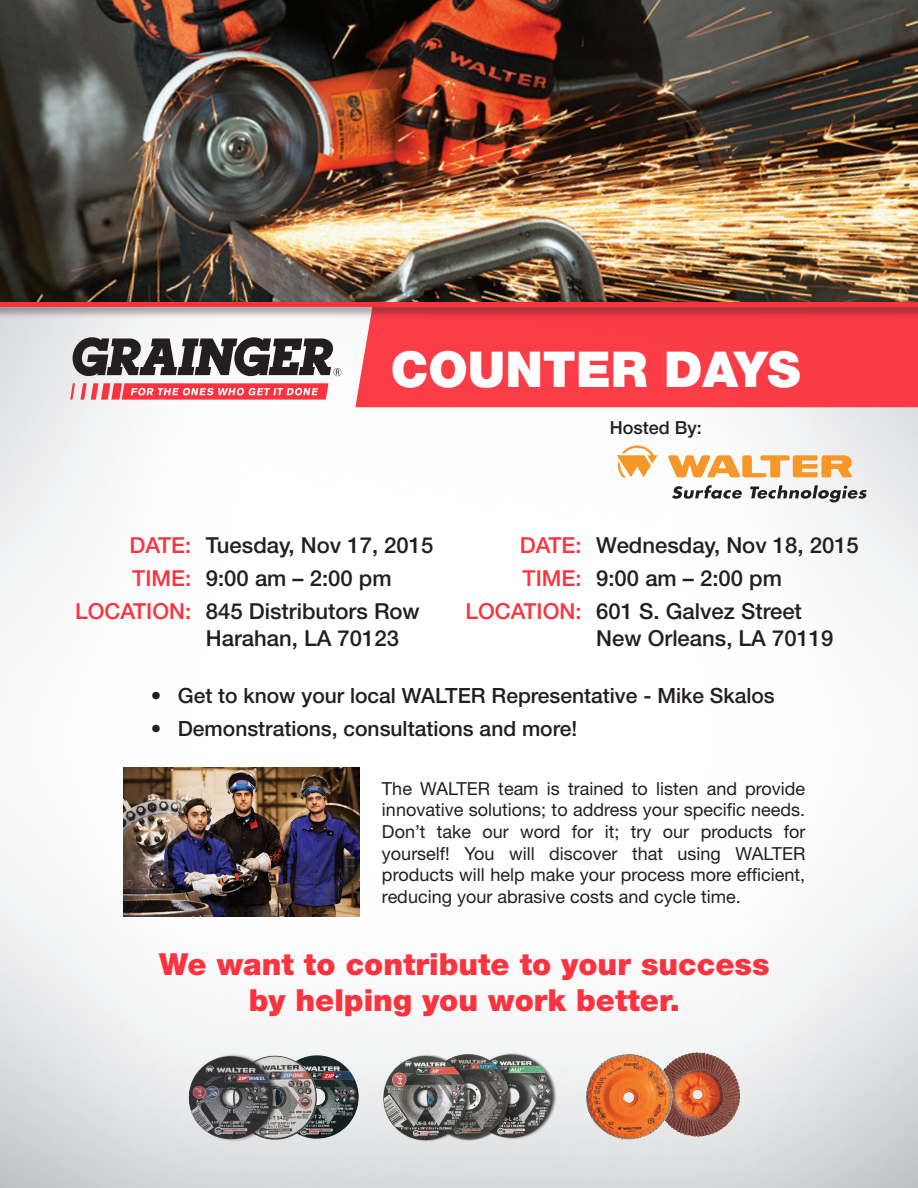
<style>
.page{position:relative;width:918px;height:1188px;background:#fff}
.page>*{position:absolute;margin:0;border:0;box-sizing:border-box;transform-origin:0 0}
.Body_Text{font:900 49.5px "Helvetica Neue";color:#fff}
.Body_Text-2{font:900 30.45px/36.5px "Helvetica Neue";color:#fb333e;text-align:center}
.Body_Text-3{font:500 22.05px "Helvetica Neue";color:#231f20}
.Body_Text-4{font:500 22.05px "Helvetica Neue";color:#fb333e}
.t1{font:500 21px "Helvetica Neue";color:#231f20}
.Body_Text-5{font:18px/21.6px "Helvetica Neue";color:#231f20;text-align:justify}
.Body_Text-6{font:500 18px "Helvetica Neue";color:#231f20}
</style>
<div class="page">
<img style="left:0;top:320px;width:918px;height:868px">
<div style="left:355px;top:320px;width:563px;height:87px;background:#fa3d47"></div>
<svg style="left:617px;top:445px;width:41px;height:32px"></svg>
<svg style="left:668px;top:455px;width:184px;height:23px"></svg>
<svg style="left:672px;top:485px;width:70px;height:14px"></svg>
<svg style="left:750px;top:485px;width:117px;height:17px"></svg>
<img style="left:0;top:0;width:918px;height:299px">
<svg style="left:70px;top:383px;width:258px;height:17px;background:#fa6a72"></svg>
<svg style="left:73px;top:337px;width:269px;height:39px"></svg>
<div style="left:0;top:299px;width:918px;height:21px;background:#231f20;opacity:.75"></div>
<hr style="left:0;top:302px;width:918px;height:4px;background:#fb333e">
<img style="left:123px;top:767px;width:236px;height:149px">
<img style="left:678px;top:1049px;width:65px;height:90px">
<img style="left:581px;top:1049px;width:97px;height:98px">
<img style="left:278px;top:1053px;width:42px;height:88px">
<img style="left:186px;top:1053px;width:92px;height:89px">
<img style="left:472px;top:1053px;width:85px;height:87px">
<img style="left:472px;top:1054px;width:42px;height:87px">
<img style="left:380px;top:1053px;width:92px;height:90px">
<p class="Body_Text" style="left:391px;top:340px;width:411px">COUNTER DAYS</p>
<p class="Body_Text-6" style="left:610px;top:417px;width:94px">Hosted By:</p>
<p class="Body_Text-4" style="left:129px;top:532px;width:63px">DATE:</p>
<p class="Body_Text-4" style="left:132px;top:565px;width:60px">TIME:</p>
<p class="Body_Text-4" style="left:75px;top:598px;width:118px">LOCATION:</p>
<p class="Body_Text-3" style="left:206px;top:532px;width:229px">Tuesday, Nov 17, 2015</p>
<p class="Body_Text-3" style="left:206px;top:565px;width:187px">9:00 am – 2:00 pm</p>
<p class="Body_Text-3" style="left:206px;top:598px;width:215px">845 Distributors Row</p>
<p class="Body_Text-3" style="left:206px;top:625px;width:195px">Harahan, LA 70123</p>
<p class="Body_Text-4" style="left:520px;top:532px;width:63px">DATE:</p>
<p class="Body_Text-4" style="left:523px;top:565px;width:60px">TIME:</p>
<p class="Body_Text-4" style="left:465px;top:598px;width:118px">LOCATION:</p>
<p class="Body_Text-3" style="left:596px;top:532px;width:264px">Wednesday, Nov 18, 2015</p>
<p class="Body_Text-3" style="left:596px;top:565px;width:187px">9:00 am – 2:00 pm</p>
<p class="Body_Text-3" style="left:596px;top:598px;width:207px">601 S. Galvez Street</p>
<p class="Body_Text-3" style="left:596px;top:625px;width:239px">New Orleans, LA 70119</p>
<p class="t1" style="left:151px;top:683px;width:626px">• Get to know your local WALTER Representative - Mike Skalos</p>
<p class="t1" style="left:151px;top:716px;width:428px">• Demonstrations, consultations and more!</p>
<p class="Body_Text-5" style="left:382px;top:777px;width:425px">The WALTER team is trained to listen and provide innovative solutions; to address your specific needs.<br>Don’t take our word for it; try our products for yourself! You will discover that using WALTER products will help make your process more efficient, reducing your abrasive costs and cycle time.</p>
<p class="Body_Text-2" style="left:159px;top:945px;width:612px">We want to contribute to your success by helping you work better.</p>
</div>
